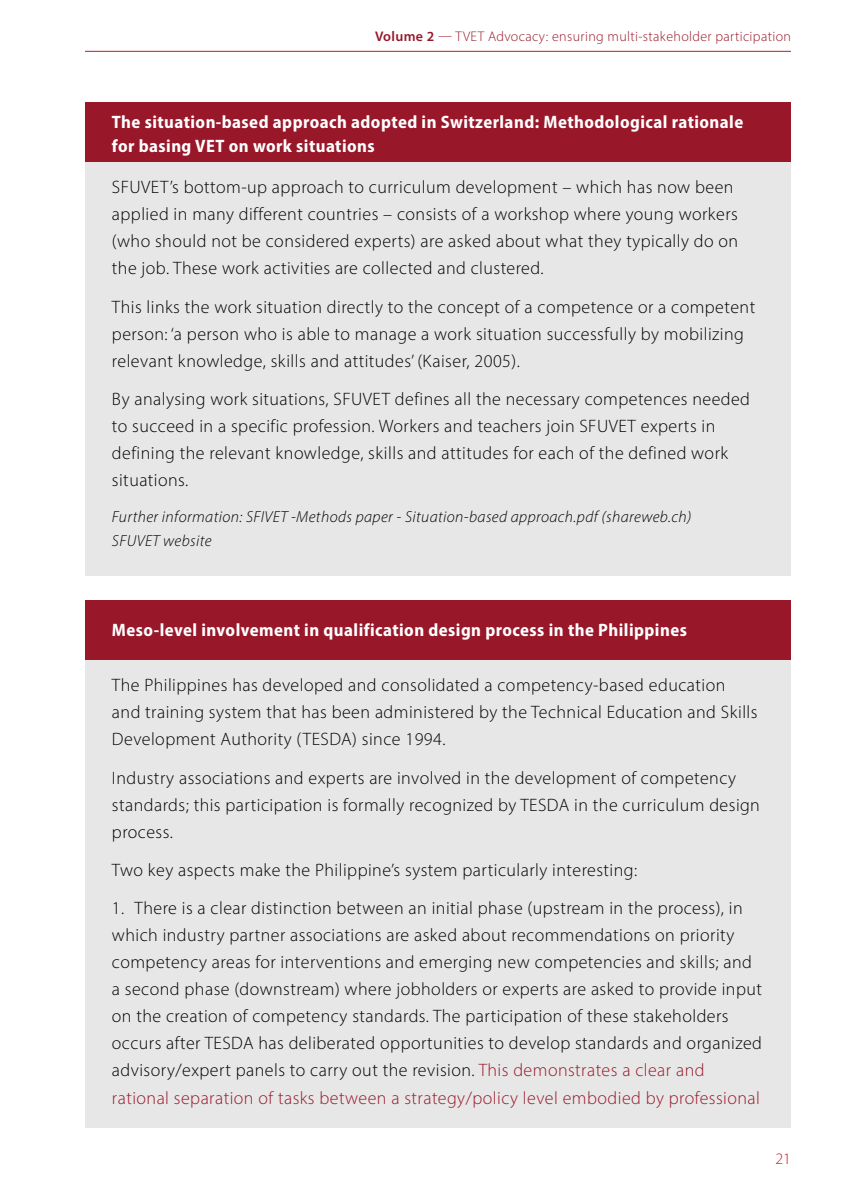
<style>
.page{position:relative;width:842px;height:1191px;background:#fff}
.page>*{position:absolute;margin:0;border:0;box-sizing:border-box;transform-origin:0 0}
.t1{font:300 18px/27px "Myriad Pro";letter-spacing:.025em;color:#000}
.t2{font:700 semi-condensed 18px/24px "Myriad Pro";letter-spacing:.025em;color:#fff}
.t3{font:italic 300 16px/24px "Myriad Pro";letter-spacing:.025em;color:#000}
.t4{font:300 16px "Myriad Pro";color:#c11728}
.t5{font:300 14px "Myriad Pro";letter-spacing:.025em;color:#98182a}
.s1{font-weight:600}
.s2{color:#98182a}
</style>
<div class="page">
<hr style="left:85px;top:51px;width:706px;height:1px;background:#c11728">
<div style="left:85px;top:102px;width:706px;height:60px;background:#98182a"></div>
<div style="left:85px;top:162px;width:706px;height:414px;background:#e7e7e7"></div>
<div style="left:85px;top:600px;width:706px;height:60px;background:#98182a"></div>
<div style="left:85px;top:660px;width:706px;height:468px;background:#e7e7e7"></div>
<p class="t5" style="left:375px;top:27px;width:417px"><span class="s1">Volume 2</span> — TVET Advocacy: ensuring multi-stakeholder participation</p>
<p class="t2" style="left:112px;top:110px;width:633px">The situation-based approach adopted in Switzerland: Methodological rationale for basing VET on work situations</p>
<p class="t1" style="left:112px;top:173px;width:628px">SFUVET’s bottom-up approach to curriculum development – which has now been applied in many different countries – consists of a workshop where young workers (who should not be considered experts) are asked about what they typically do on the job. These work activities are collected and clustered.</p>
<p class="t1" style="left:112px;top:293px;width:645px">This links the work situation directly to the concept of a competence or a competent person: ‘a person who is able to manage a work situation successfully by mobilizing relevant knowledge, skills and attitudes’ (Kaiser, 2005).</p>
<p class="t1" style="left:112px;top:385px;width:640px">By analysing work situations, SFUVET defines all the necessary competences needed to succeed in a specific profession. Workers and teachers join SFUVET experts in defining the relevant knowledge, skills and attitudes for each of the defined work situations.</p>
<p class="t3" style="left:112px;top:504px;width:581px">Further information: SFIVET -Methods paper - Situation-based approach.pdf (shareweb.ch)<br>SFUVET website</p>
<p class="t2" style="left:112px;top:617px;width:576px">Meso-level involvement in qualification design process in the Philippines</p>
<p class="t1" style="left:112px;top:671px;width:647px">The Philippines has developed and consolidated a competency-based education and training system that has been administered by the Technical Education and Skills<br>Development Authority (TESDA) since 1994.</p>
<p class="t1" style="left:112px;top:764px;width:649px">Industry associations and experts are involved in the development of competency standards; this participation is formally recognized by TESDA in the curriculum design process.</p>
<p class="t1" style="left:112px;top:856px;width:527px">Two key aspects make the Philippine’s system particularly interesting:</p>
<p class="t1" style="left:112px;top:894px;width:651px">1. There is a clear distinction between an initial phase (upstream in the process), in which industry partner associations are asked about recommendations on priority competency areas for interventions and emerging new competencies and skills; and a second phase (downstream) where jobholders or experts are asked to provide input on the creation of competency standards. The participation of these stakeholders occurs after TESDA has deliberated opportunities to develop standards and organized advisory/expert panels to carry out the revision. <span class="s2">This demonstrates a clear and rational separation of tasks between a strategy/policy level embodied by professional</span></p>
<p class="t4" style="left:775px;top:1149px;width:17px">21</p>
</div>
